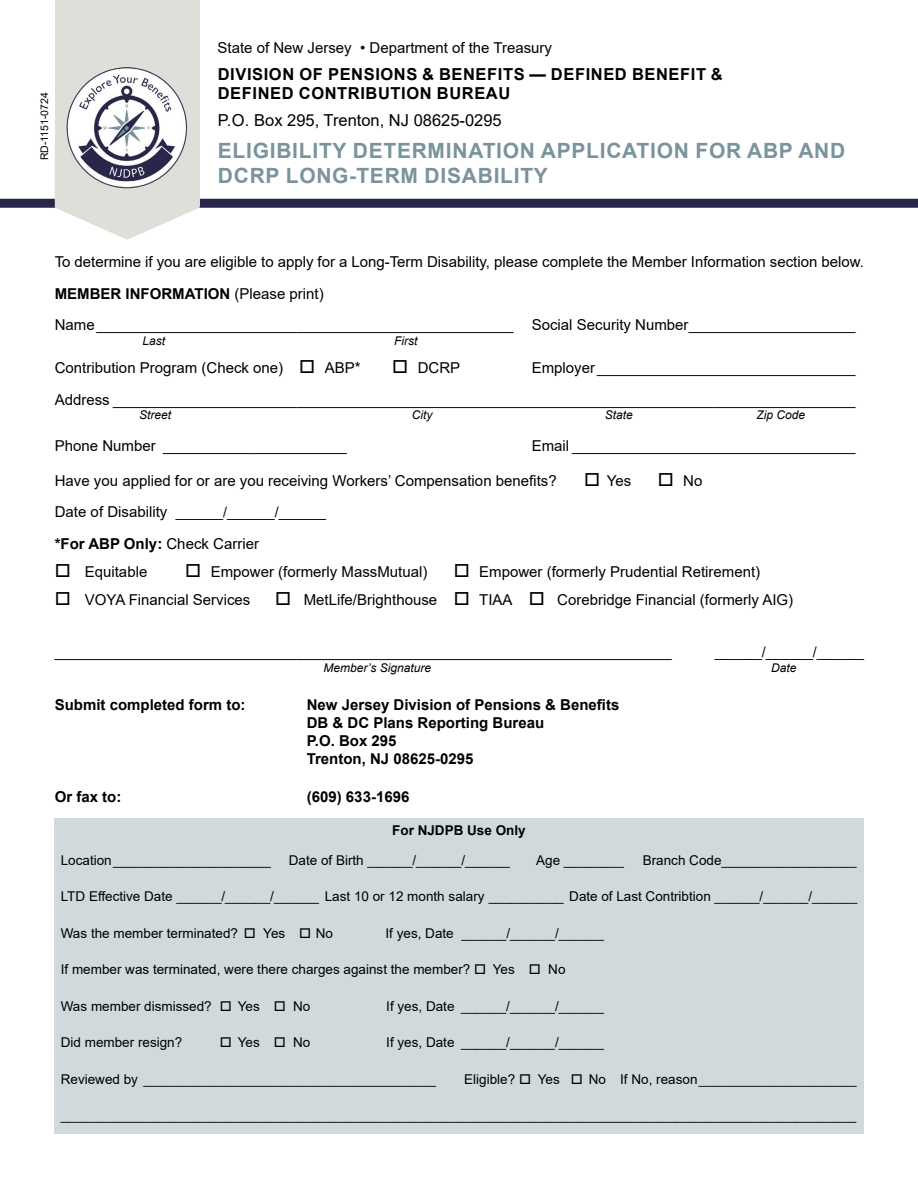
<style>
.page{position:relative;width:918px;height:1188px;background:#fff}
.page>*{position:absolute;margin:0;border:0;box-sizing:border-box;transform-origin:0 0}
.t1{font:700 21px/25.2px "Arial";letter-spacing:.035em;color:#7a939c}
.t2{font:700 16.5px/19.8px "Arial";letter-spacing:.035em;color:#000}
.t3{font:16.5px "Arial";color:#000}
.t4{font:15px/31.5px "Arial";color:#000}
.t5{font:700 15px/18px "Arial";color:#000}
.t6{font:14.25px "Arial";color:#000}
.t7{font:13.5px "Arial";color:#000}
.t8{font:700 13.5px "Arial";color:#000}
.t9{font:italic 12px "Arial";color:#000}
.t10{font:10.5px "Arial";color:#000}
.s1{font-weight:700}
.s2{font-size:15px}
.s3{font-weight:400}
</style>
<div class="page">
<div style="left:0;top:199px;width:918px;height:9px;background:#28274b"></div>
<svg style="left:55px;top:205px;width:145px;height:35px"></svg>
<div style="left:55px;top:0;width:145px;height:205px;background:#dfdfda"></div>
<img style="left:66px;top:67px;width:121px;height:121px">
<div style="left:54px;top:819px;width:810px;height:315px;background:#d0d9dc"></div>
<p class="t10" style="left:37px;top:160px;width:70px;rotate:-90deg">RD-1151-0724</p>
<p class="t4" style="left:218px;top:32px;width:336px">State of New Jersey • Department of the Treasury</p>
<p class="t2" style="left:218px;top:64px;width:507px">DIVISION OF PENSIONS &amp; BENEFITS — DEFINED BENEFIT &amp;<br>DEFINED CONTRIBUTION BUREAU</p>
<p class="t3" style="left:218px;top:109px;width:285px">P.O. Box 295, Trenton, NJ 08625-0295</p>
<h1 class="t1" style="left:218px;top:138px;width:629px">ELIGIBILITY DETERMINATION APPLICATION FOR ABP AND<br>DCRP LONG-TERM DISABILITY</h1>
<p class="t4" style="left:55px;top:246px;width:811px">To determine if you are eligible to apply for a Long-Term Disability, please complete the Member Information section below.<br><span class="s1">MEMBER INFORMATION</span> (Please print)<br>Name__________________________________________________ Social Security Number____________________</p>
<p class="t9" style="left:142px;top:333px;width:24px">Last</p>
<p class="t9" style="left:394px;top:333px;width:25px">First</p>
<p class="t4" style="left:55px;top:352px;width:307px">Contribution Program (Check one) □ ABP*</p>
<p class="t4" style="left:392px;top:352px;width:69px">□ DCRP</p>
<p class="t4" style="left:55px;top:352px;width:802px;text-align:right">Employer_______________________________<br>Address _________________________________________________________________________________________</p>
<p class="t9" style="left:139px;top:407px;width:34px">Street</p>
<p class="t9" style="left:412px;top:407px;width:22px">City</p>
<p class="t9" style="left:605px;top:407px;width:30px">State</p>
<p class="t9" style="left:756px;top:407px;width:50px">Zip Code</p>
<p class="t4" style="left:55px;top:429px;width:293px">Phone Number ______________________</p>
<p class="t4" style="left:532px;top:429px;width:325px">Email __________________________________</p>
<p class="t4" style="left:55px;top:465px;width:503px">Have you applied for or are you receiving Workers’ Compensation benefits?</p>
<p class="t4" style="left:584px;top:465px;width:48px">□ Yes</p>
<p class="t4" style="left:658px;top:465px;width:46px">□ No</p>
<p class="t6" style="left:55px;top:502px;width:273px"><span class="s2">Date of Disability</span> ______/______/______</p>
<p class="t5" style="left:55px;top:535px;width:206px">*For ABP Only: <span class="s3">Check Carrier</span></p>
<p class="t4" style="left:55px;top:556px;width:94px">□ Equitable</p>
<p class="t4" style="left:185px;top:556px;width:244px">□ Empower (formerly MassMutual)</p>
<p class="t4" style="left:454px;top:556px;width:308px">□ Empower (formerly Prudential Retirement)</p>
<p class="t4" style="left:55px;top:584px;width:197px">□ VOYA Financial Services</p>
<p class="t4" style="left:275px;top:584px;width:519px">□ MetLife/Brighthouse □ TIAA □ Corebridge Financial (formerly AIG)</p>
<p class="t4" style="left:55px;top:636px;width:619px">__________________________________________________________________________</p>
<p class="t6" style="left:715px;top:642px;width:151px">______/______/______</p>
<p class="t9" style="left:324px;top:660px;width:109px">Member’s Signature</p>
<p class="t9" style="left:771px;top:660px;width:27px">Date</p>
<p class="t5" style="left:55px;top:696px;width:192px">Submit completed form to:</p>
<p class="t5" style="left:307px;top:696px;width:314px">New Jersey Division of Pensions &amp; Benefits<br>DB &amp; DC Plans Reporting Bureau<br>P.O. Box 295<br>Trenton, NJ 08625-0295</p>
<p class="t5" style="left:55px;top:788px;width:68px">Or fax to:</p>
<p class="t5" style="left:307px;top:788px;width:104px">(609) 633-1696</p>
<p class="t8" style="left:392px;top:821px;width:135px">For NJDPB Use Only</p>
<p class="t7" style="left:61px;top:851px;width:212px">Location_____________________</p>
<p class="t7" style="left:289px;top:851px;width:223px">Date of Birth ______/______/______</p>
<p class="t7" style="left:536px;top:851px;width:89px">Age ________</p>
<p class="t7" style="left:643px;top:851px;width:215px">Branch Code__________________</p>
<p class="t7" style="left:61px;top:887px;width:798px">LTD Effective Date ______/______/______ Last 10 or 12 month salary __________ Date of Last Contribtion ______/______/______</p>
<p class="t7" style="left:61px;top:924px;width:274px">Was the member terminated? □ Yes □ No</p>
<p class="t7" style="left:386px;top:924px;width:220px">If yes, Date ______/______/______</p>
<p class="t7" style="left:61px;top:960px;width:506px">If member was terminated, were there charges against the member? □ Yes □ No</p>
<p class="t7" style="left:61px;top:997px;width:251px">Was member dismissed? □ Yes □ No</p>
<p class="t7" style="left:386px;top:997px;width:219px">If yes, Date ______/______/______</p>
<p class="t7" style="left:61px;top:1033px;width:123px">Did member resign?</p>
<p class="t7" style="left:220px;top:1033px;width:92px">□ Yes □ No</p>
<p class="t7" style="left:386px;top:1033px;width:219px">If yes, Date ______/______/______</p>
<p class="t7" style="left:61px;top:1070px;width:377px">Reviewed by _______________________________________</p>
<p class="t7" style="left:464px;top:1070px;width:394px">Eligible? □ Yes □ No If No, reason_____________________</p>
<p class="t7" style="left:61px;top:1106px;width:797px">__________________________________________________________________________________________________________</p>
</div>
